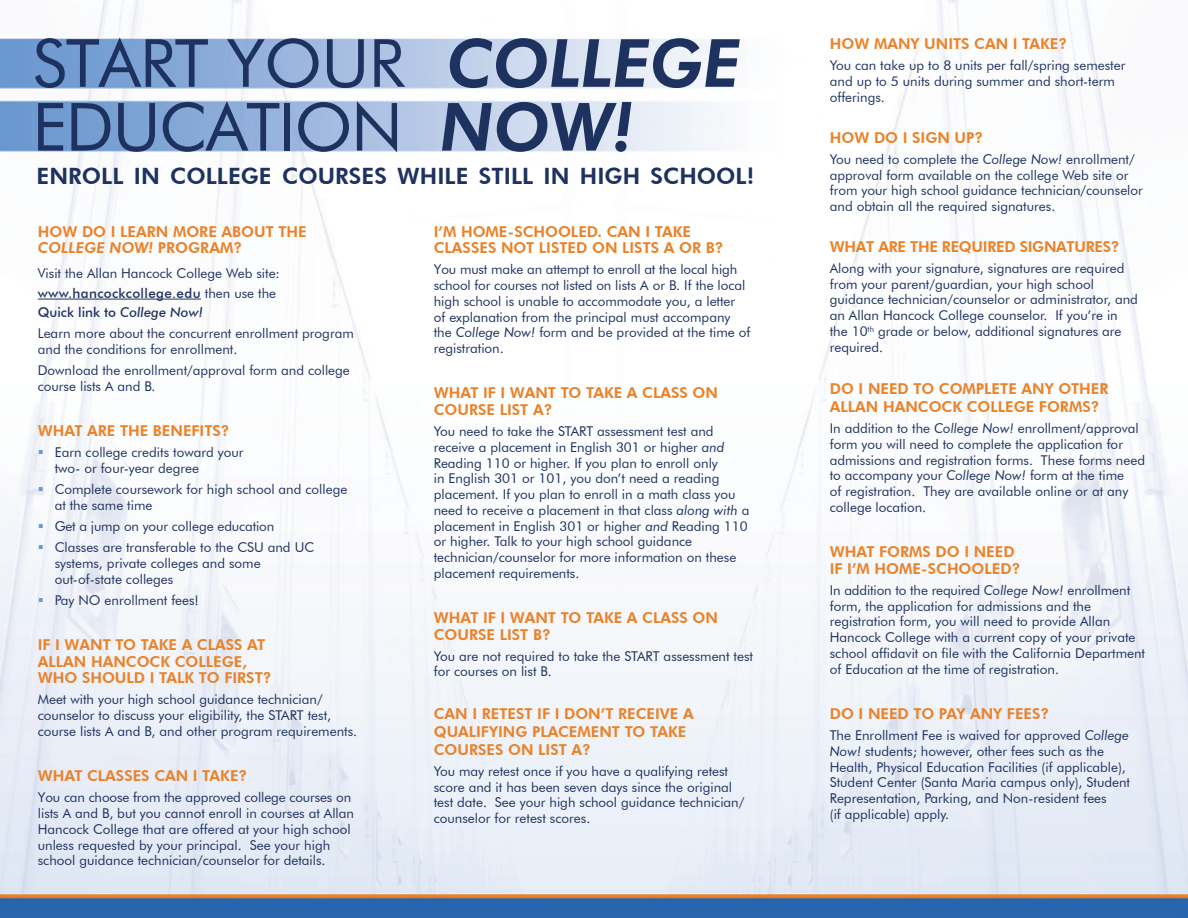
<style>
.page{position:relative;width:1188px;height:918px;background:#fff}
.page>*{position:absolute;margin:0;border:0;box-sizing:border-box;transform-origin:0 0}
.Brochure_Text__4-07{font:66.45px "Futura BT";letter-spacing:-.01em;color:#1e3260}
.Brochure_Text__4-07-2{font:italic 800 66.45px "Futura BT";color:#1e3260}
.Brochure_Text__4-07-3{font:800 22.5px "Futura BT";color:#1e3260}
.Brochure_Header__4-0{font:800 15px/16.5px "Futura BT";color:#ea822a}
.Brochure_Header__4-0-2{font:800 15px "Futura BT";letter-spacing:-.02em;color:#ea822a}
.Brochure_Text__4-07-4{font:13.5px/15.8px "Futura BT";color:#1e3260}
.s1{font-weight:800;font-style:italic}
.s2{font-style:italic}
.s3{font-weight:500}
.s4{font-weight:500;font-style:italic}
.s5{color:#6999d0}
</style>
<div class="page">
<img style="left:0;top:0;width:1188px;height:918px">
<hr style="left:38px;top:299px;width:163px;height:1px;background:#1e3260">
<p class="Brochure_Text__4-07" style="left:32px;top:23px;width:710px">START YOUR <span class="s1">COLLEGE</span></p>
<p class="Brochure_Text__4-07" style="left:32px;top:87px;width:76px">Education</p>
<p class="Brochure_Text__4-07-2" style="left:440px;top:87px;width:60px">NOW</p>
<p class="Brochure_Text__4-07-2" style="left:613px;top:87px;width:23px">!</p>
<p class="Brochure_Text__4-07-3" style="left:37px;top:163px;width:29px">ENROLL</p>
<p class="Brochure_Text__4-07-3" style="left:134px;top:163px;width:52px">IN COLLEGE</p>
<p class="Brochure_Text__4-07-3" style="left:282px;top:163px;width:16px">COURSES</p>
<p class="Brochure_Text__4-07-3" style="left:397px;top:163px;width:15px">WHILE</p>
<p class="Brochure_Text__4-07-3" style="left:479px;top:163px;width:12px">STILL</p>
<p class="Brochure_Text__4-07-3" style="left:544px;top:163px;width:52px">IN HIGH</p>
<p class="Brochure_Text__4-07-3" style="left:651px;top:163px;width:17px">SCHOOL</p>
<p class="Brochure_Text__4-07-3" style="left:747px;top:163px;width:9px">!</p>
<p class="Brochure_Header__4-0" style="left:38px;top:223px;width:270px">HOW DO I LEARN MORE ABOUT THE<br><span class="s2">COLLEGE NOW!</span> PROGRAM?</p>
<p class="Brochure_Text__4-07-4" style="left:38px;top:263px;width:244px;line-height:19.5px">Visit the Allan Hancock College Web site: <span class="s3">www.hancockcollege.edu</span> then use the<br><span class="s3">Quick link to</span> <span class="s4">College Now!</span></p>
<p class="Brochure_Text__4-07-4" style="left:38px;top:325px;width:318px">Learn more about the concurrent enrollment program and the conditions for enrollment.</p>
<p class="Brochure_Text__4-07-4" style="left:38px;top:362px;width:314px">Download the enrollment/approval form and college course lists A and B.</p>
<p class="Brochure_Header__4-0" style="left:38px;top:422px;width:193px">WHAT ARE THE BENEFITS?</p>
<p class="Brochure_Text__4-07-4" style="left:55px;top:445px;width:190px;text-indent:-17px"><span class="s5">▪</span> Earn college credits toward your two- or four-year degree</p>
<p class="Brochure_Text__4-07-4" style="left:55px;top:481px;width:294px;text-indent:-17px"><span class="s5">▪</span> Complete coursework for high school and college at the same time</p>
<p class="Brochure_Text__4-07-4" style="left:38px;top:518px;width:238px"><span class="s5">▪</span> Get a jump on your college education</p>
<p class="Brochure_Text__4-07-4" style="left:55px;top:540px;width:261px;text-indent:-17px"><span class="s5">▪</span> Classes are transferable to the CSU and UC systems, private colleges and some out-of-state colleges</p>
<p class="Brochure_Text__4-07-4" style="left:38px;top:592px;width:163px"><span class="s5">▪</span> Pay NO enrollment fees!</p>
<p class="Brochure_Header__4-0" style="left:38px;top:637px;width:235px">IF I WANT TO TAKE A CLASS AT<br>ALLAN HANCOCK COLLEGE,<br>WHO SHOULD I TALK TO FIRST?</p>
<p class="Brochure_Text__4-07-4" style="left:38px;top:692px;width:321px">Meet with your high school guidance technician/ counselor to discuss your eligibility, the START test, course lists A and B, and other program requirements.</p>
<p class="Brochure_Header__4-0" style="left:38px;top:767px;width:211px">WHAT CLASSES CAN I TAKE?</p>
<p class="Brochure_Text__4-07-4" style="left:38px;top:790px;width:318px">You can choose from the approved college courses on lists A and B, but you cannot enroll in courses at Allan Hancock College that are offered at your high school unless requested by your principal. See your high school guidance technician/counselor for details.</p>
<p class="Brochure_Header__4-0" style="left:434px;top:223px;width:291px">I’M HOME-SCHOOLED. CAN I TAKE<br>CLASSES NOT LISTED ON LISTS A OR B?</p>
<p class="Brochure_Text__4-07-4" style="left:434px;top:262px;width:318px">You must make an attempt to enroll at the local high school for courses not listed on lists A or B. If the local high school is unable to accommodate you, a letter<br>of explanation from the principal must accompany the <span class="s2">College Now!</span> form and be provided at the time of registration.</p>
<p class="Brochure_Header__4-0" style="left:434px;top:385px;width:286px">WHAT IF I WANT TO TAKE A CLASS ON<br>COURSE LIST A?</p>
<p class="Brochure_Text__4-07-4" style="left:434px;top:423px;width:317px">You need to take the START assessment test and receive a placement in English 301 or higher <span class="s2">and </span>Reading 110 or higher. If you plan to enroll only<br>in English 301 or 101, you don’t need a reading placement. If you plan to enroll in a math class you need to receive a placement in that class <span class="s2">along with</span> a placement in English 301 or higher <span class="s2">and</span> Reading 110 or higher. Talk to your high school guidance technician/counselor for more information on these placement requirements.</p>
<p class="Brochure_Header__4-0" style="left:434px;top:609px;width:286px">WHAT IF I WANT TO TAKE A CLASS ON<br>COURSE LIST B?</p>
<p class="Brochure_Text__4-07-4" style="left:434px;top:648px;width:321px">You are not required to take the START assessment test for courses on list B.</p>
<p class="Brochure_Header__4-0" style="left:434px;top:704px;width:262px;line-height:18px">CAN I RETEST IF I DON’T RECEIVE A<br>QUALIFYING PLACEMENT TO TAKE<br>COURSES ON LIST A?</p>
<p class="Brochure_Text__4-07-4" style="left:434px;top:763px;width:312px">You may retest once if you have a qualifying retest score and it has been seven days since the original test date. See your high school guidance technician/ counselor for retest scores.</p>
<p class="Brochure_Header__4-0" style="left:830px;top:35px;width:239px">HOW MANY UNITS CAN I TAKE?</p>
<p class="Brochure_Text__4-07-4" style="left:830px;top:58px;width:297px">You can take up to 8 units per fall/spring semester and up to 5 units during summer and short-term offerings.</p>
<p class="Brochure_Header__4-0" style="left:830px;top:129px;width:155px">HOW DO I SIGN UP?</p>
<p class="Brochure_Text__4-07-4" style="left:830px;top:151px;width:315px">You need to complete the <span class="s2">College Now!</span> enrollment/ approval form available on the college Web site or from your high school guidance technician/counselor and obtain all the required signatures.</p>
<p class="Brochure_Header__4-0-2" style="left:830px;top:237px;width:291px">WHAT ARE THE REQUIRED SIGNATURES?</p>
<p class="Brochure_Text__4-07-4" style="left:830px;top:260px;width:310px">Along with your signature, signatures are required from your parent/guardian, your high school guidance technician/counselor or administrator, and an Allan Hancock College counselor. If you’re in the 10<sup>th</sup> grade or below, additional signatures are required.</p>
<p class="Brochure_Header__4-0" style="left:830px;top:380px;width:280px;line-height:18px">DO I NEED TO COMPLETE ANY OTHER<br>ALLAN HANCOCK COLLEGE FORMS?</p>
<p class="Brochure_Text__4-07-4" style="left:830px;top:420px;width:317px">In addition to the <span class="s2">College Now!</span> enrollment/approval form you will need to complete the application for admissions and registration forms. These forms need to accompany your <span class="s2">College Now!</span> form at the time<br>of registration. They are available online or at any college location.</p>
<p class="Brochure_Header__4-0" style="left:830px;top:544px;width:192px">WHAT FORMS DO I NEED<br>IF I’M HOME-SCHOOLED?</p>
<p class="Brochure_Text__4-07-4" style="left:830px;top:582px;width:317px">In addition to the required <span class="s2">College Now!</span> enrollment form, the application for admissions and the registration form, you will need to provide Allan Hancock College with a current copy of your private school affidavit on file with the California Department of Education at the time of registration.</p>
<p class="Brochure_Header__4-0" style="left:830px;top:705px;width:221px">DO I NEED TO PAY ANY FEES?</p>
<p class="Brochure_Text__4-07-4" style="left:830px;top:727px;width:302px">The Enrollment Fee is waived for approved <span class="s2">College Now!</span> students; however, other fees such as the Health, Physical Education Facilities (if applicable), Student Center (Santa Maria campus only), Student Representation, Parking, and Non-resident fees<br>(if applicable) apply.</p>
</div>
